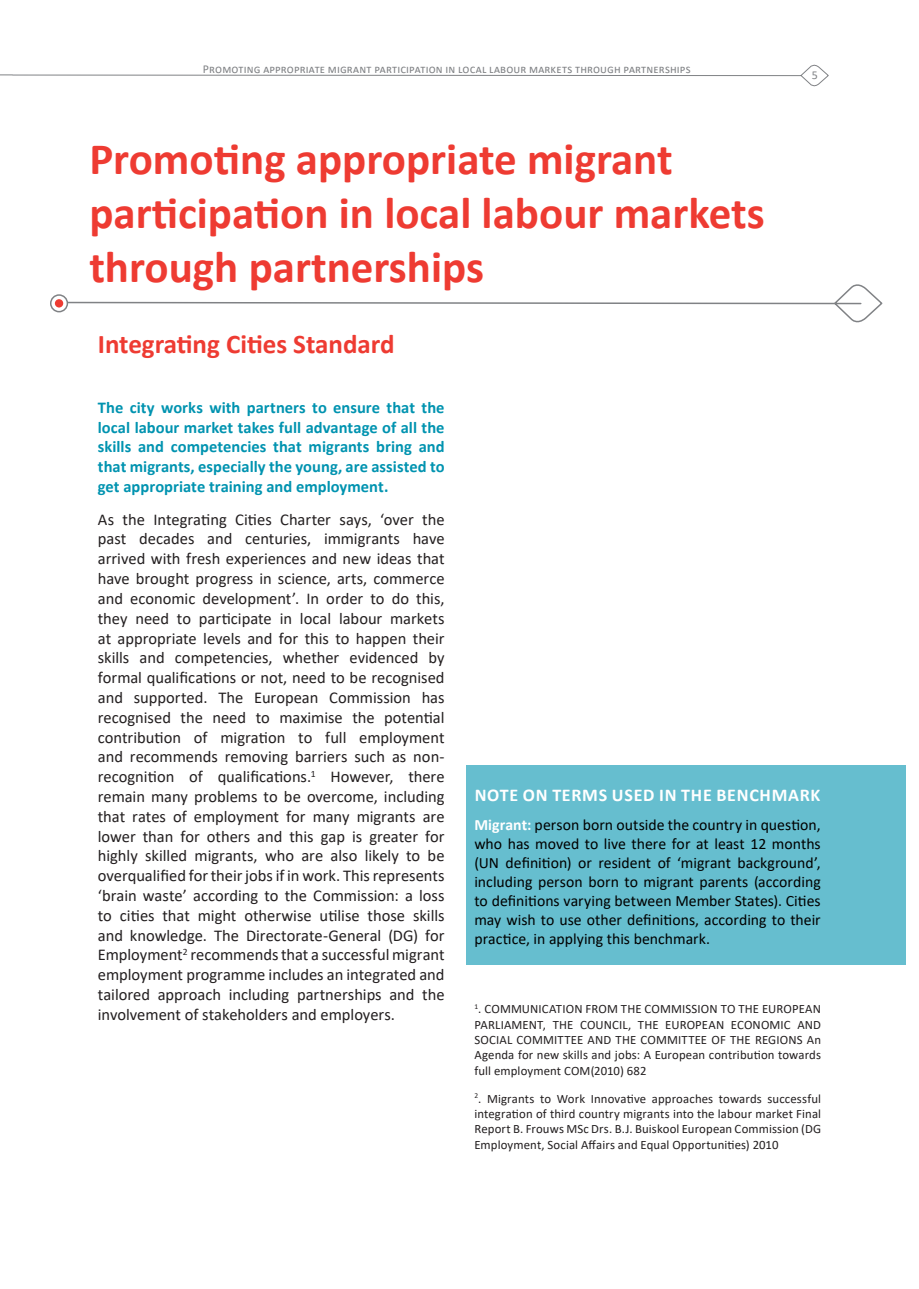
<style>
.page{position:relative;width:919px;height:1289px;background:#fff}
.page>*{position:absolute;margin:0;border:0;box-sizing:border-box;transform-origin:0 0}
.t1{font:700 45px/54px "Calibri";color:#ee3b32}
.t2{font:700 27px "Calibri";color:#ee3b32}
.t3{font:700 18px "Calibri";letter-spacing:.04em;color:#fff}
.Body_1{font:16.5px/19.8px "Calibri";letter-spacing:-.005em;color:#231f20;text-align:justify}
.Body_1-2{font:700 16.5px/19.8px "Calibri";color:#0093b0;text-align:justify}
.Body-box{font:15.75px/18.9px "Calibri";color:#000;text-align:justify}
.Footnotes{font:12.75px/15.3px "Calibri";letter-spacing:.01em;color:#231f20;text-align:justify}
.t4{font:12px "Calibri";letter-spacing:.01em;color:#808285}
.s1{font-weight:700;color:#fff}
</style>
<div class="page">
<svg style="left:0;top:64px;width:829px;height:23px"></svg>
<div style="left:466px;top:765px;width:439px;height:199px;background:#66becf"></div>
<div style="left:50px;top:294px;width:18px;height:18px;border:2px solid #808285;border-radius:50%"></div>
<div style="left:55px;top:299px;width:8px;height:8px;background:#ee3b32;border-radius:50%"></div>
<svg style="left:67px;top:284px;width:816px;height:39px"></svg>
<p class="t4" style="left:203px;top:60px;width:489px">Promoting appropriate migrant participation in local labour markets through partnerships</p>
<h1 class="t1" style="left:89px;top:132px;width:677px">Promoting appropriate migrant participation in local labour markets through partnerships</h1>
<h2 class="t2" style="left:98px;top:324px;width:298px">Integrating Cities Standard</h2>
<p class="t4" style="left:811px;top:67px;width:8px">5</p>
<p class="Body_1-2" style="left:98px;top:397px;width:348px">The city works with partners to ensure that the local labour market takes full advantage of all the skills and competencies that migrants bring and that migrants, especially the young, are assisted to get appropriate training and employment.</p>
<p class="Body_1" style="left:98px;top:509px;width:348px">As the Integrating Cities Charter says, ‘over the past decades and centuries, immigrants have arrived with fresh experiences and new ideas that have brought progress in science, arts, commerce and economic development’. In order to do this, they need to participate in local labour markets at appropriate levels and for this to happen their skills and competencies, whether evidenced by formal qualifications or not, need to be recognised and supported. The European Commission has recognised the need to maximise the potential contribution of migration to full employment and recommends removing barriers such as non&shy;recognition of qualifications.<sup>1</sup> However, there remain many problems to be overcome, including that rates of employment for many migrants are lower than for others and this gap is greater for highly skilled migrants, who are also likely to be overqualified for their jobs if in work. This represents ‘brain waste’ according to the Commission: a loss to cities that might otherwise utilise those skills and knowledge. The Directorate-General (DG) for Employment<sup>2</sup> recommends that a successful migrant employment programme includes an integrated and tailored approach including partnerships and the involvement of stakeholders and employers.</p>
<h4 class="t3" style="left:474px;top:781px;width:347px">NOTE ON TERMS USED IN THE BENCHMARK</h4>
<p class="Body-box" style="left:474px;top:815px;width:348px"><span class="s1">Migrant:</span> person born outside the country in question, who has moved to live there for at least 12 months (UN definition) or resident of ‘migrant background’, including person born to migrant parents (according to definitions varying between Member States). Cities may wish to use other definitions, according to their practice, in applying this benchmark.</p>
<p class="Footnotes" style="left:474px;top:1001px;width:348px"><sup>1</sup>. COMMUNICATION FROM THE COMMISSION TO THE EUROPEAN PARLIAMENT, THE COUNCIL, THE EUROPEAN ECONOMIC AND SOCIAL COMMITTEE AND THE COMMITTEE OF THE REGIONS An Agenda for new skills and jobs: A European contribution towards full employment COM(2010) 682</p>
<p class="Footnotes" style="left:474px;top:1090px;width:348px"><sup>2</sup>. Migrants to Work Innovative approaches towards successful integration of third country migrants into the labour market Final Report B. Frouws MSc Drs. B.J. Buiskool European Commission (DG Employment, Social Affairs and Equal Opportunities) 2010</p>
</div>
